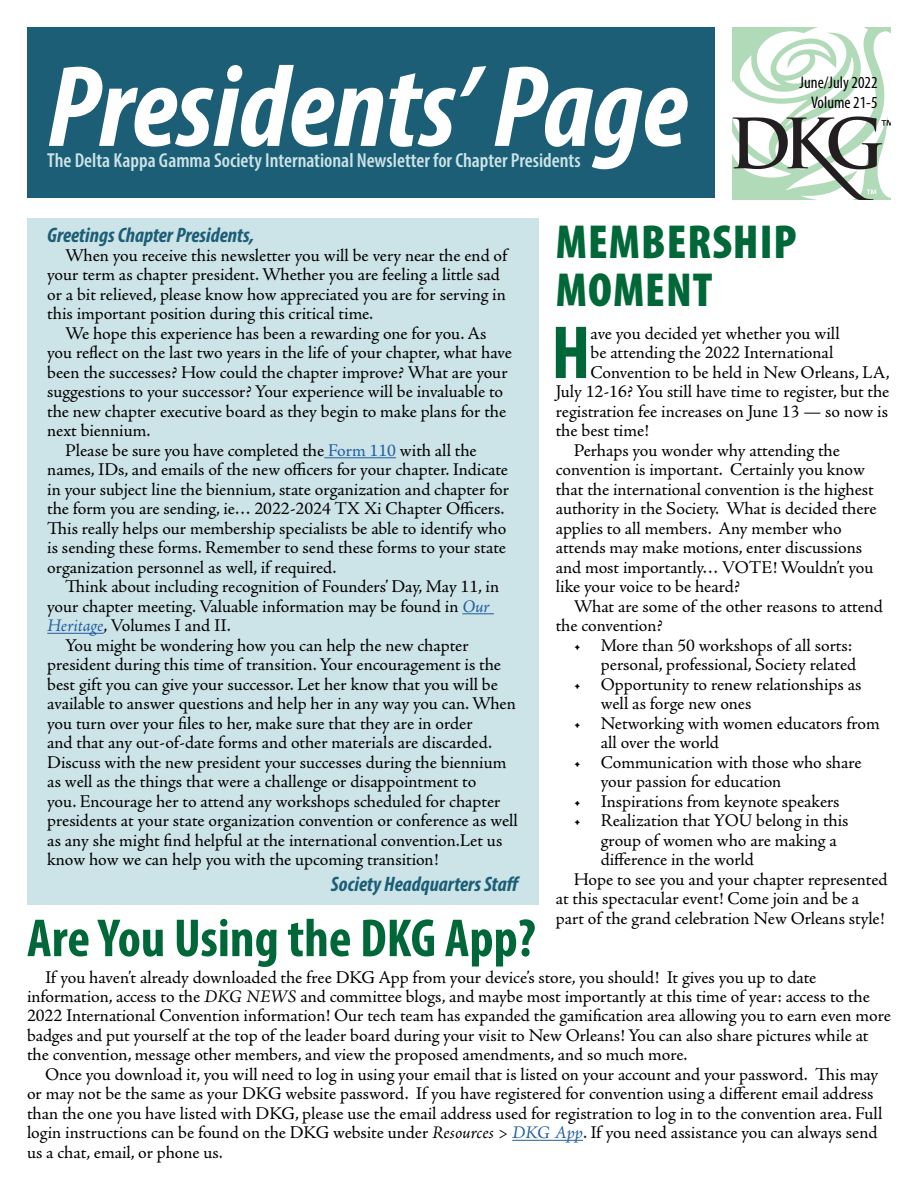
<style>
.page{position:relative;width:918px;height:1188px;background:#fff}
.page>*{position:absolute;margin:0;border:0;box-sizing:border-box;transform-origin:0 0}
.t1{font:italic 700 condensed 117px "Myriad Pro";color:#fff}
.t2{font:700 condensed 75.9px "Myriad Pro";color:#006838}
.t3{font:700 condensed 54px "Myriad Pro";color:#006838}
.t4{font:900 condensed 48px/48px "Myriad Pro";letter-spacing:.02em;color:#006838}
.t5{font:italic 700 condensed 21px "Myriad Pro";color:#1b5e76}
.t6{font:600 condensed 20.25px "Myriad Pro";color:#cce3e7}
.t7{font:18px/19.5px "Adobe Jenson Pro";letter-spacing:-.005em;color:#000}
.t8{font:condensed 16.8px/19.5px "Myriad Pro";color:#000;text-align:right}
.s1{color:#215e9e}
.s2{font-style:italic;color:#215e9e}
.s3{font-style:italic}
</style>
<div class="page">
<div style="left:27px;top:27px;width:688px;height:171px;background:#1b5e76"></div>
<svg style="left:732px;top:27px;width:159px;height:173px"></svg>
<div style="left:27px;top:218px;width:511px;height:686px;background:#cce3e7"></div>
<hr style="left:324px;top:457px;width:72px;height:1px;background:#215e9e">
<hr style="left:462px;top:613px;width:32px;height:1px;background:#215e9e">
<hr style="left:47px;top:633px;width:57px;height:1px;background:#215e9e">
<hr style="left:512px;top:1140px;width:71px;height:1px;background:#215e9e">
<h1 class="t1" style="left:47px;top:34px;width:642px">Presidents’ Page</h1>
<p class="t6" style="left:47px;top:148px;width:535px">The Delta Kappa Gamma Society International Newsletter for Chapter Presidents</p>
<p class="t8" style="left:800px;top:73px;width:79px">June/July 2022<br>Volume 21-5</p>
<h3 class="t4" style="left:556px;top:217px;width:242px">MEMBERSHIP<br>MOMENT</h3>
<h2 class="t2" style="left:551px;top:305px;width:41px">H</h2>
<p class="t7" style="left:590px;top:324px;width:251px">ave you decided yet whether you will</p>
<p class="t5" style="left:47px;top:221px;width:209px">Greetings Chapter Presidents,</p>
<p class="t7" style="left:47px;top:246px;width:461px;text-indent:18px">When you receive this newsletter you will be very near the end of your term as chapter president. Whether you are feeling a little sad or a bit relieved, please know how appreciated you are for serving in this important position during this critical time.</p>
<p class="t7" style="left:65px;top:324px;width:423px">We hope this experience has been a rewarding one for you. As</p>
<p class="t7" style="left:47px;top:343px;width:466px">you reflect on the last two years in the life of your chapter, what have</p>
<p class="t7" style="left:47px;top:363px;width:462px">been the successes? How could the chapter improve? What are your</p>
<p class="t7" style="left:47px;top:382px;width:457px">suggestions to your successor? Your experience will be invaluable to</p>
<p class="t7" style="left:47px;top:402px;width:460px">the new chapter executive board as they begin to make plans for the</p>
<p class="t7" style="left:47px;top:421px;width:105px">next biennium.</p>
<p class="t7" style="left:65px;top:441px;width:413px">Please be sure you have completed the <span class="s1">Form 110</span> with all the</p>
<p class="t7" style="left:47px;top:460px;width:462px">names, IDs, and emails of the new officers for your chapter. Indicate</p>
<p class="t7" style="left:47px;top:480px;width:463px">in your subject line the biennium, state organization and chapter for</p>
<p class="t7" style="left:47px;top:499px;width:459px">the form you are sending, ie… 2022-2024 TX Xi Chapter Officers.</p>
<p class="t7" style="left:47px;top:519px;width:461px">This really helps our membership specialists be able to identify who</p>
<p class="t7" style="left:47px;top:538px;width:460px">is sending these forms. Remember to send these forms to your state</p>
<p class="t7" style="left:47px;top:558px;width:291px">organization personnel as well, if required.</p>
<p class="t7" style="left:65px;top:577px;width:435px">Think about including recognition of Founders’ Day, May 11, in</p>
<p class="t7" style="left:47px;top:597px;width:444px">your chapter meeting. Valuable information may be found in <span class="s2">Our</span></p>
<p class="t7" style="left:47px;top:616px;width:185px"><span class="s2">Heritage</span>, Volumes I and II.</p>
<p class="t7" style="left:65px;top:636px;width:405px">You might be wondering how you can help the new chapter</p>
<p class="t7" style="left:47px;top:655px;width:455px">president during this time of transition. Your encouragement is the</p>
<p class="t7" style="left:47px;top:675px;width:452px">best gift you can give your successor. Let her know that you will be</p>
<p class="t7" style="left:47px;top:694px;width:470px">available to answer questions and help her in any way you can. When</p>
<p class="t7" style="left:47px;top:714px;width:427px">you turn over your files to her, make sure that they are in order</p>
<p class="t7" style="left:47px;top:733px;width:446px">and that any out-of-date forms and other materials are discarded.</p>
<p class="t7" style="left:47px;top:753px;width:461px">Discuss with the new president your successes during the biennium</p>
<p class="t7" style="left:47px;top:772px;width:431px">as well as the things that were a challenge or disappointment to</p>
<p class="t7" style="left:47px;top:792px;width:455px">you. Encourage her to attend any workshops scheduled for chapter</p>
<p class="t7" style="left:47px;top:811px;width:472px">presidents at your state organization convention or conference as well</p>
<p class="t7" style="left:47px;top:831px;width:457px">as any she might find helpful at the international convention.Let us</p>
<p class="t7" style="left:47px;top:850px;width:393px">know how we can help you with the upcoming transition!</p>
<p class="t5" style="left:331px;top:871px;width:191px">Society Headquarters Staff</p>
<p class="t7" style="left:590px;top:343px;width:244px">be attending the 2022 International</p>
<p class="t7" style="left:590px;top:363px;width:301px">Convention to be held in New Orleans, LA,</p>
<p class="t7" style="left:556px;top:382px;width:335px">July 12-16? You still have time to register, but the</p>
<p class="t7" style="left:556px;top:402px;width:334px">registration fee increases on June 13 — so now is</p>
<p class="t7" style="left:556px;top:421px;width:95px">the best time!</p>
<p class="t7" style="left:574px;top:441px;width:268px">Perhaps you wonder why attending the</p>
<p class="t7" style="left:556px;top:460px;width:311px">convention is important. Certainly you know</p>
<p class="t7" style="left:556px;top:480px;width:320px">that the international convention is the highest</p>
<p class="t7" style="left:556px;top:499px;width:322px">authority in the Society. What is decided there</p>
<p class="t7" style="left:556px;top:519px;width:287px">applies to all members. Any member who</p>
<p class="t7" style="left:556px;top:538px;width:308px">attends may make motions, enter discussions</p>
<p class="t7" style="left:556px;top:558px;width:319px">and most importantly… VOTE! Wouldn’t you</p>
<p class="t7" style="left:556px;top:577px;width:186px">like your voice to be heard?</p>
<p class="t7" style="left:574px;top:597px;width:311px">What are some of the other reasons to attend</p>
<p class="t7" style="left:556px;top:616px;width:108px">the convention?</p>
<p class="t7" style="left:574px;top:636px;width:284px;text-align:right">• More than 50 workshops of all sorts: personal, professional, Society related</p>
<p class="t7" style="left:601px;top:675px;width:262px;text-indent:-27px">• Opportunity to renew relationships as well as forge new ones</p>
<p class="t7" style="left:601px;top:714px;width:280px;text-indent:-27px">• Networking with women educators from all over the world</p>
<p class="t7" style="left:601px;top:753px;width:262px;text-indent:-27px">• Communication with those who share your passion for education</p>
<p class="t7" style="left:574px;top:792px;width:267px">• Inspirations from keynote speakers</p>
<p class="t7" style="left:574px;top:811px;width:276px">• Realization that YOU belong in this</p>
<p class="t7" style="left:601px;top:831px;width:238px">group of women who are making a</p>
<p class="t7" style="left:601px;top:850px;width:154px">difference in the world</p>
<p class="t7" style="left:574px;top:870px;width:315px">Hope to see you and your chapter represented</p>
<p class="t7" style="left:556px;top:889px;width:305px">at this spectacular event! Come join and be a</p>
<p class="t7" style="left:556px;top:909px;width:330px">part of the grand celebration New Orleans style!</p>
<h3 class="t3" style="left:27px;top:904px;width:510px">Are You Using the DKG App?</h3>
<p class="t7" style="left:27px;top:967px;width:865px;text-indent:18px">If you haven’t already downloaded the free DKG App from your device’s store, you should! It gives you up to date information, access to the <span class="s3">DKG NEWS</span> and committee blogs, and maybe most importantly at this time of year: access to the 2022 International Convention information! Our tech team has expanded the gamification area allowing you to earn even more badges and put yourself at the top of the leader board during your visit to New Orleans! You can also share pictures while at the convention, message other members, and view the proposed amendments, and so much more.</p>
<p class="t7" style="left:27px;top:1065px;width:857px;text-indent:18px">Once you download it, you will need to log in using your email that is listed on your account and your password. This may or may not be the same as your DKG website password. If you have registered for convention using a different email address than the one you have listed with DKG, please use the email address used for registration to log in to the convention area. Full login instructions can be found on the DKG website under <span class="s3">Resources &gt;</span> <span class="s2">DKG App</span>. If you need assistance you can always send us a chat, email, or phone us.</p>
</div>
